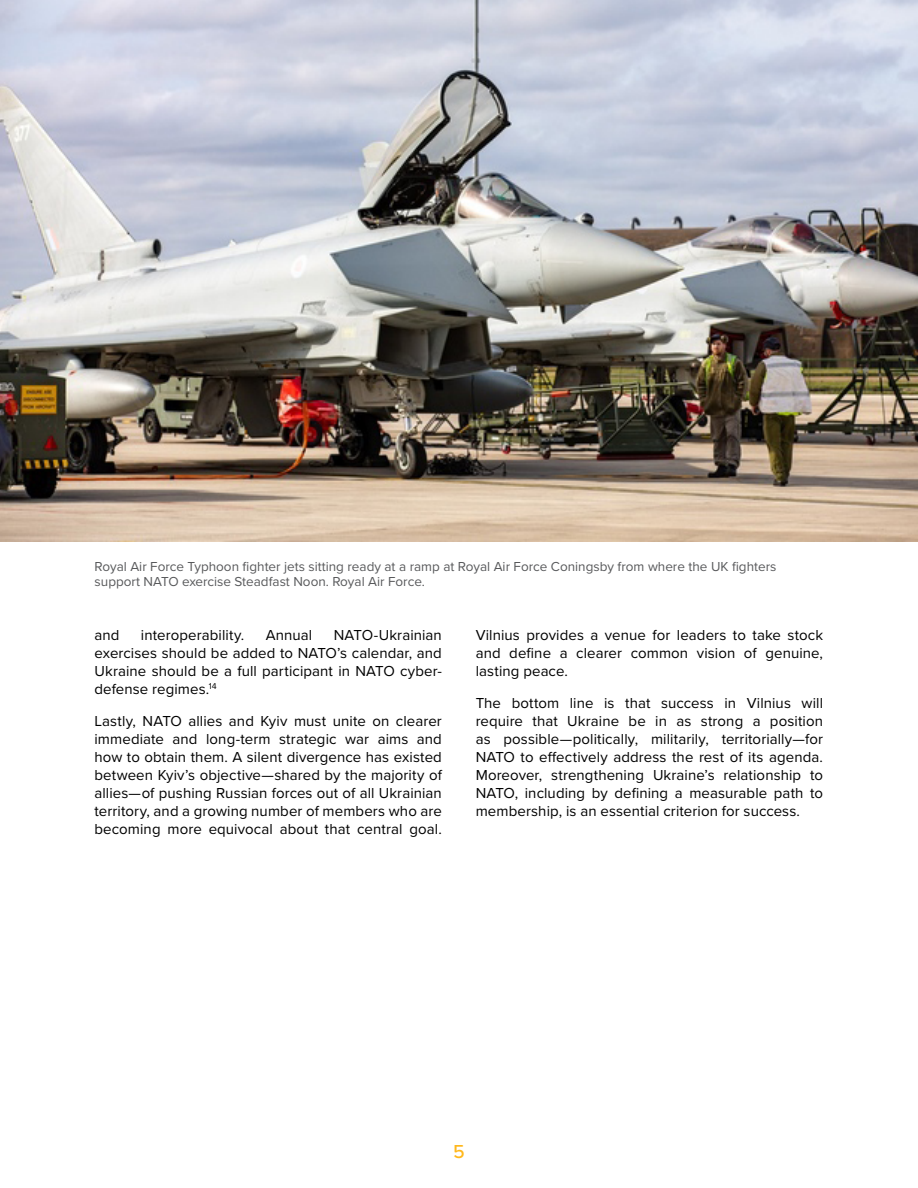
<style>
.page{position:relative;width:918px;height:1188px;background:#fff}
.page>*{position:absolute;margin:0;border:0;box-sizing:border-box;transform-origin:0 0}
.t1{font:500 19.5px "Proxima Nova";color:#ffb81c}
.t2{font:15px/18px "Proxima Nova";letter-spacing:.005em;color:#000;text-align:justify}
.t3{font:13.5px/15px "Proxima Nova";color:#58595b}
</style>
<div class="page">
<img style="left:1px;top:0;width:917px;height:542px">
<p class="t3" style="left:95px;top:558px;width:683px">Royal Air Force Typhoon fighter jets sitting ready at a ramp at Royal Air Force Coningsby from where the UK fighters support NATO exercise Steadfast Noon. Royal Air Force.</p>
<p class="t2" style="left:94px;top:626px;width:349px;text-indent:239px">NATO-Ukrainian exercises should be added to NATO’s calendar, and Ukraine should be a full participant in NATO cyber&shy;defense regimes.<sup>14</sup></p>
<p class="t2" style="left:95px;top:711px;width:349px">Lastly, NATO allies and Kyiv must unite on clearer immediate and long-term strategic war aims and how to obtain them. A silent divergence has existed between Kyiv’s objective—shared by the majority of allies—of pushing Russian forces out of all Ukrainian territory, and a growing number of members who are becoming more equivocal about that central goal.</p>
<p class="t2" style="left:94px;top:626px;width:27px">and</p>
<p class="t2" style="left:141px;top:626px;width:105px">interoperability.</p>
<p class="t2" style="left:266px;top:626px;width:48px">Annual</p>
<p class="t2" style="left:476px;top:626px;width:349px">Vilnius provides a venue for leaders to take stock and define a clearer common vision of genuine, lasting peace.</p>
<p class="t2" style="left:476px;top:693px;width:349px">The bottom line is that success in Vilnius will require that Ukraine be in as strong a position as possible—politically, militarily, territorially—for NATO to effectively address the rest of its agenda.<br>Moreover, strengthening Ukraine’s relationship to NATO, including by defining a measurable path to membership, is an essential criterion for success.</p>
<h1 class="t1" style="left:453px;top:1137px;width:13px">5</h1>
</div>
